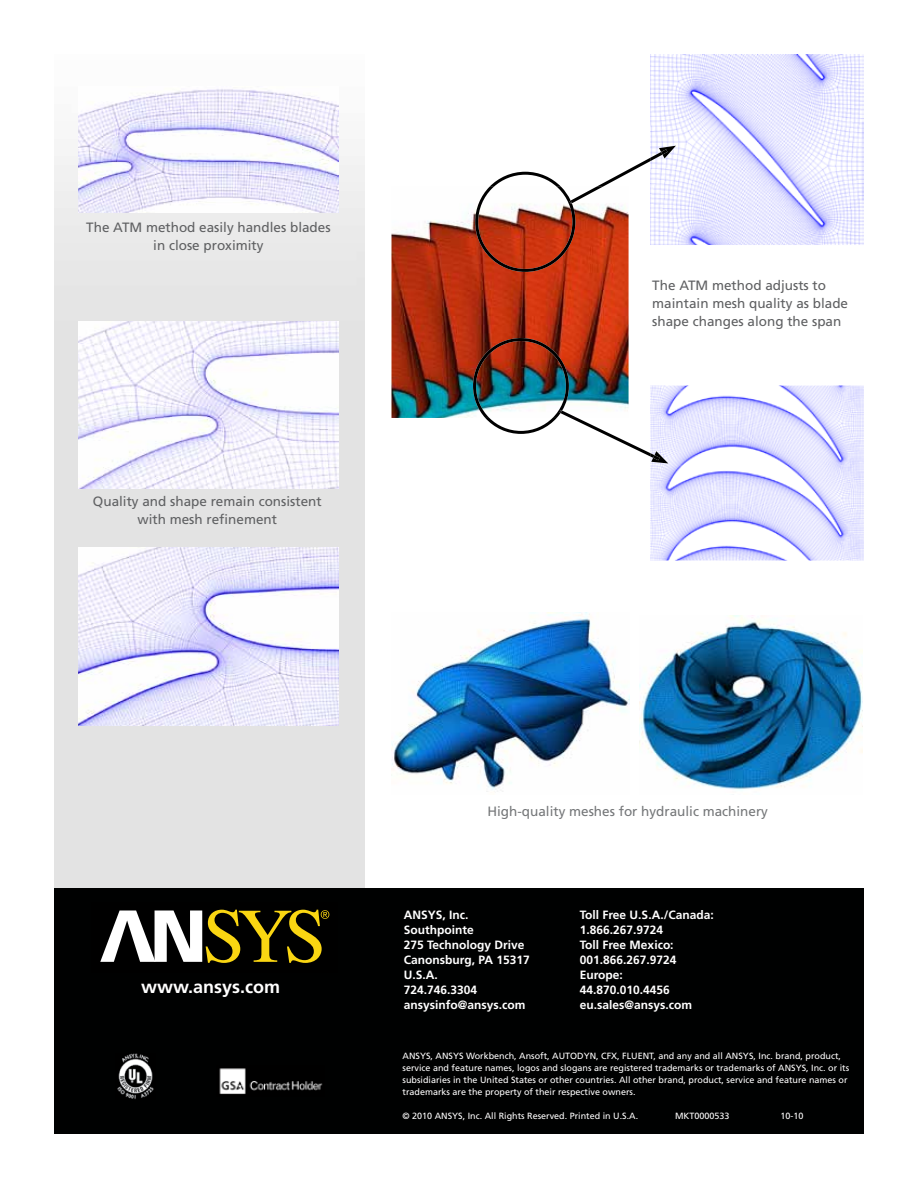
<style>
.page{position:relative;width:918px;height:1188px;background:#fff}
.page>*{position:absolute;margin:0;border:0;box-sizing:border-box;transform-origin:0 0}
.t1{font:700 18px "Frutiger";color:#fff}
.t2{font:13.5px/18px "Frutiger";color:#5f6062;text-align:center}
.t3{font:13.5px "Frutiger";color:#757779}
.t4{font:700 12px/15px "Frutiger";color:#fff}
.t5{font:9px/12px "Frutiger";color:#fff}
</style>
<div class="page">
<img style="left:54px;top:105px;width:311px;height:783px">
<div style="left:54px;top:888px;width:810px;height:246px;background:#000101"></div>
<svg style="left:100px;top:910px;width:229px;height:53px"></svg>
<img style="left:117px;top:1054px;width:37px;height:45px">
<img style="left:219px;top:1068px;width:104px;height:27px">
<img style="left:79px;top:89px;width:259px;height:123px">
<img style="left:79px;top:547px;width:259px;height:178px">
<img style="left:79px;top:321px;width:259px;height:168px">
<img style="left:392px;top:203px;width:237px;height:215px">
<img style="left:650px;top:386px;width:214px;height:175px">
<img style="left:650px;top:54px;width:214px;height:191px">
<svg style="left:489px;top:172px;width:72px;height:15px"></svg>
<img style="left:475px;top:187px;width:100px;height:85px">
<img style="left:571px;top:187px;width:31px;height:16px">
<img style="left:659px;top:146px;width:17px;height:12px">
<svg style="left:596px;top:149px;width:72px;height:38px"></svg>
<img style="left:473px;top:338px;width:96px;height:80px">
<img style="left:562px;top:411px;width:15px;height:7px">
<svg style="left:485px;top:410px;width:77px;height:24px"></svg>
<img style="left:651px;top:451px;width:17px;height:12px">
<svg style="left:570px;top:418px;width:90px;height:42px"></svg>
<img style="left:392px;top:612px;width:238px;height:180px">
<img style="left:640px;top:615px;width:222px;height:176px">
<h2 class="t2" style="left:86px;top:219px;width:246px">The ATM method easily handles blades in close proximity</h2>
<h2 class="t2" style="left:93px;top:492px;width:230px">Quality and shape remain consistent with mesh refinement</h2>
<h2 class="t2" style="left:652px;top:276px;width:197px;text-align:left">The ATM method adjusts to maintain mesh quality as blade shape changes along the span</h2>
<h1 class="t1" style="left:141px;top:976px;width:141px">www.ansys.com</h1>
<h2 class="t3" style="left:487px;top:804px;width:282px">High-quality meshes for hydraulic machinery</h2>
<h3 class="t4" style="left:404px;top:907px;width:127px">ANSYS, Inc.<br>Southpointe<br>275 Technology Drive<br>Canonsburg, PA 15317<br>U.S.A.<br>724.746.3304 ansysinfo@ansys.com</h3>
<h3 class="t4" style="left:580px;top:907px;width:135px">Toll Free U.S.A./Canada:<br>1.866.267.9724<br>Toll Free Mexico:<br>001.866.267.9724<br>Europe:<br>44.870.010.4456 eu.sales@ansys.com</h3>
<p class="t5" style="left:403px;top:1050px;width:448px">ANSYS, ANSYS Workbench, Ansoft, AUTODYN, CFX, FLUENT, and any and all ANSYS, Inc. brand, product, service and feature names, logos and slogans are registered trademarks or trademarks of ANSYS, Inc. or its subsidiaries in the United States or other countries. All other brand, product, service and feature names or trademarks are the property of their respective owners.</p>
<p class="t5" style="left:403px;top:1110px;width:237px">© 2010 ANSYS, Inc. All Rights Reserved. Printed in U.S.A.</p>
<p class="t5" style="left:675px;top:1110px;width:56px">MKT0000533</p>
<p class="t5" style="left:781px;top:1110px;width:25px">10-10</p>
</div>
